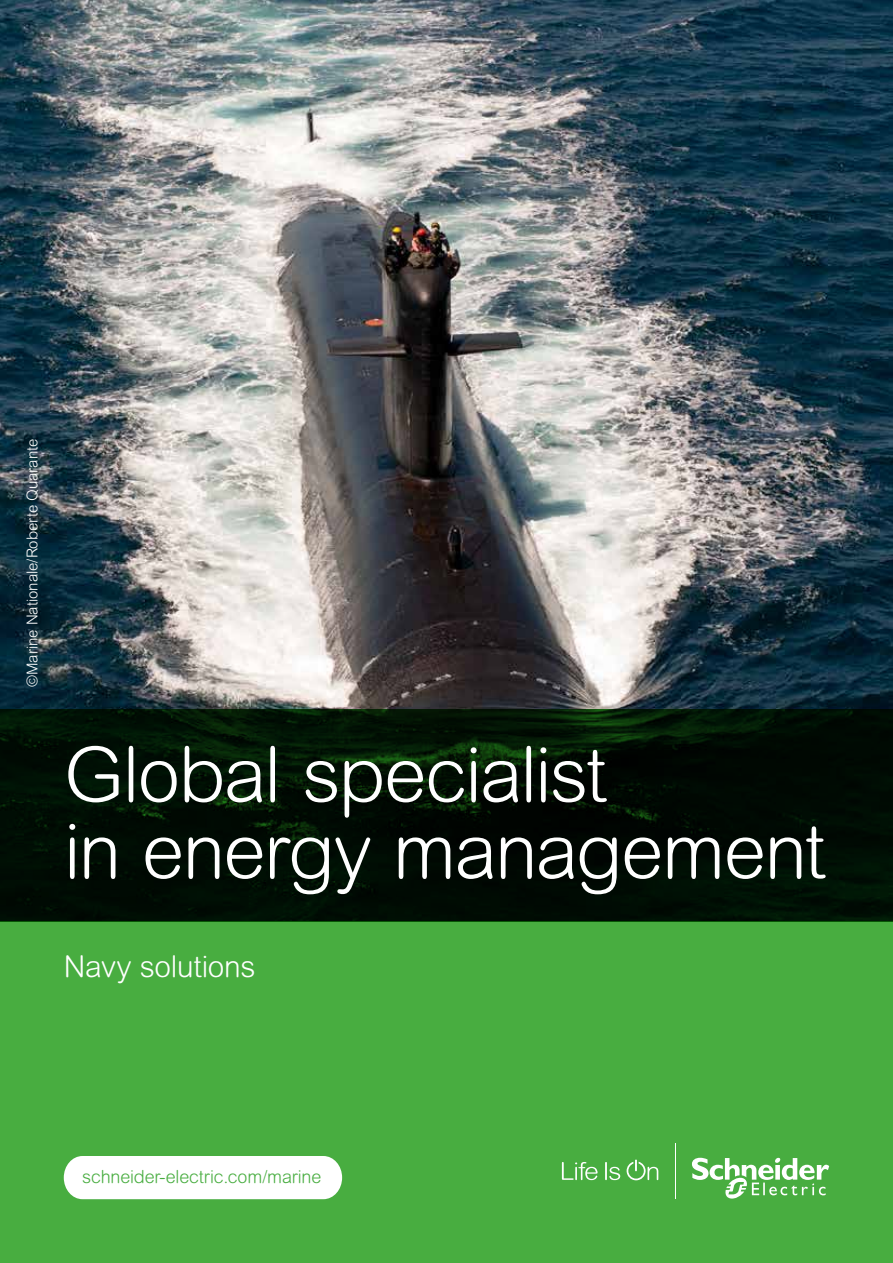
<style>
.page{position:relative;width:893px;height:1263px;background:#fff}
.page>*{position:absolute;margin:0;border:0;box-sizing:border-box;transform-origin:0 0}
.t1{font:300 76.5px/76.5px "Arial Rounded MT Pro";letter-spacing:-.02em;color:#fff}
.t2{font:300 30px "Arial Rounded MT Pro";letter-spacing:-.01em;color:#fff}
.t3{font:300 18px "Arial Rounded MT Pro";letter-spacing:-.01em;color:#48ad40}
.t4{font:300 15px "Arial Rounded MT Pro";color:#fff}
</style>
<div class="page">
<img style="left:0;top:0;width:893px;height:709px">
<div style="left:0;top:921px;width:893px;height:342px;background:#48ad40"></div>
<svg style="left:0;top:709px;width:893px;height:212px;background:#010f03"></svg>
<div style="left:64px;top:1156px;width:278px;height:43px;background:#fff"></div>
<svg style="left:562px;top:1162px;width:36px;height:18px"></svg>
<svg style="left:605px;top:1162px;width:15px;height:18px"></svg>
<svg style="left:627px;top:1160px;width:31px;height:20px"></svg>
<hr style="left:675px;top:1144px;width:1px;height:55px;background:#fff">
<svg style="left:692px;top:1157px;width:137px;height:42px"></svg>
<p class="t4" style="left:24px;top:687px;width:250px;rotate:-90deg">©Marine Nationale/Roberte Quarante</p>
<p class="t1" style="left:64px;top:739px;width:763px">Global specialist<br>in energy management</p>
<p class="t2" style="left:64px;top:949px;width:193px">Navy solutions</p>
<p class="t3" style="left:82px;top:1166px;width:241px">schneider-electric.com/marine</p>
</div>
